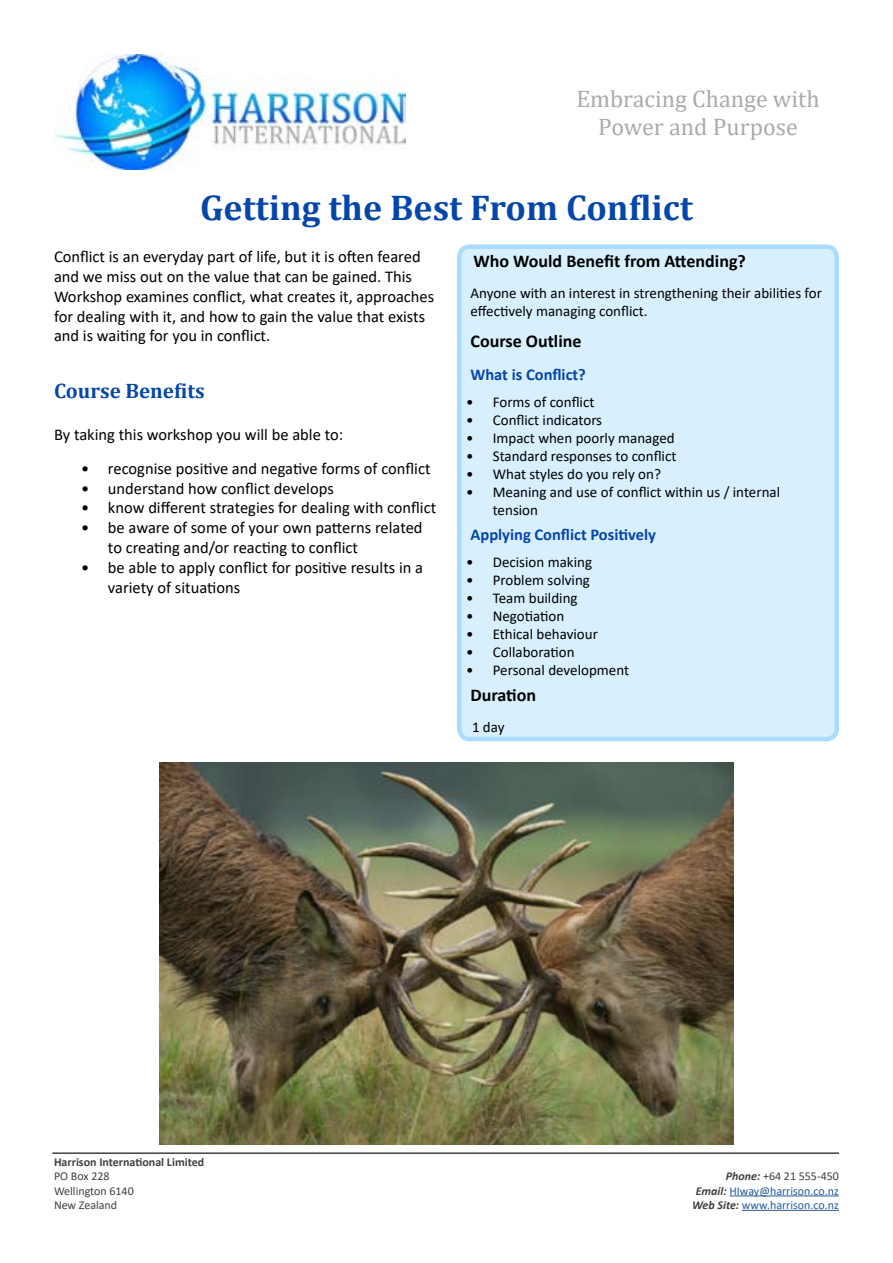
<style>
.page{position:relative;width:893px;height:1263px;background:#fff}
.page>*{position:absolute;margin:0;border:0;box-sizing:border-box;transform-origin:0 0}
.t1{font:700 36px "Cambria";color:#0546aa}
.t2{font:24px/28.8px "Cambria";color:#aaa;text-align:center}
.t3{font:700 21px "Cambria";color:#0546aa}
.t4{font:700 18px "Calibri";color:#000}
.t5{font:16.5px/19.8px "Calibri";color:#000}
.t6{font:700 16.5px "Calibri";color:#0546aa}
.t7{font:15px/18px "Calibri";color:#000}
.t8{font:12px/14.4px "Calibri";color:#275b9b;text-align:right}
.t9{font:12px/14.4px "Calibri";color:#404040}
.t10{font:700 12px "Calibri";color:#404040}
.s1{font-weight:700;font-style:italic;color:#404040}
.s2{color:#404040}
</style>
<div class="page">
<img style="left:54px;top:54px;width:351px;height:115px">
<hr style="left:729px;top:1195px;width:110px;height:1px;background:#275b9b">
<hr style="left:742px;top:1210px;width:97px;height:1px;background:#275b9b">
<hr style="left:52px;top:1152px;width:787px;height:2px;background:#404040">
<div style="left:459px;top:247px;width:378px;height:492px;background:#d8effe;border-radius:10px"></div>
<div style="left:457px;top:244px;width:382px;height:497px;border:4px solid #aadcff;border-radius:10px"></div>
<img style="left:159px;top:762px;width:574px;height:382px">
<h2 class="t2" style="left:576px;top:84px;width:245px">Embracing Change with<br>Power and Purpose</h2>
<h1 class="t1" style="left:200px;top:182px;width:494px">Getting the Best From Conflict</h1>
<p class="t5" style="left:54px;top:246px;width:382px">Conflict is an everyday part of life, but it is often feared and we miss out on the value that can be gained. This Workshop examines conflict, what creates it, approaches for dealing with it, and how to gain the value that exists and is waiting for you in conflict.</p>
<p class="t3" style="left:54px;top:376px;width:152px">Course Benefits</p>
<p class="t5" style="left:54px;top:425px;width:291px">By taking this workshop you will be able to:</p>
<p class="t5" style="left:81px;top:458px;width:351px">• recognise positive and negative forms of conflict</p>
<p class="t5" style="left:81px;top:478px;width:254px">• understand how conflict develops</p>
<p class="t5" style="left:81px;top:498px;width:357px">• know different strategies for dealing with conflict</p>
<p class="t5" style="left:108px;top:517px;width:316px;text-indent:-27px">• be aware of some of your own patterns related to creating and/or reacting to conflict</p>
<p class="t5" style="left:108px;top:557px;width:317px;text-indent:-27px">• be able to apply conflict for positive results in a variety of situations</p>
<p class="t4" style="left:473px;top:248px;width:274px">Who Would Benefit from Attending?</p>
<p class="t7" style="left:470px;top:284px;width:353px">Anyone with an interest in strengthening their abilities for effectively managing conflict.</p>
<p class="t4" style="left:470px;top:328px;width:113px">Course Outline</p>
<p class="t6" style="left:470px;top:363px;width:117px">What is Conflict?</p>
<p class="t7" style="left:466px;top:393px;width:130px">• Forms of conflict</p>
<p class="t7" style="left:466px;top:411px;width:138px">• Conflict indicators</p>
<p class="t7" style="left:466px;top:429px;width:210px">• Impact when poorly managed</p>
<p class="t7" style="left:466px;top:447px;width:212px">• Standard responses to conflict</p>
<p class="t7" style="left:466px;top:465px;width:196px">• What styles do you rely on?</p>
<p class="t7" style="left:493px;top:483px;width:289px;text-indent:-27px">• Meaning and use of conflict within us / internal tension</p>
<p class="t6" style="left:470px;top:522px;width:187px">Applying Conflict Positively</p>
<p class="t7" style="left:466px;top:552px;width:128px">• Decision making</p>
<p class="t7" style="left:466px;top:570px;width:125px">• Problem solving</p>
<p class="t7" style="left:466px;top:588px;width:113px">• Team building</p>
<p class="t7" style="left:466px;top:606px;width:100px">• Negotiation</p>
<p class="t7" style="left:466px;top:624px;width:133px">• Ethical behaviour</p>
<p class="t7" style="left:466px;top:642px;width:110px">• Collaboration</p>
<p class="t7" style="left:466px;top:660px;width:165px">• Personal development</p>
<p class="t4" style="left:470px;top:682px;width:67px">Duration</p>
<p class="t7" style="left:472px;top:718px;width:34px">1 day</p>
<p class="t10" style="left:54px;top:1153px;width:152px">Harrison International Limited</p>
<p class="t9" style="left:54px;top:1169px;width:81px">PO Box 228<br>Wellington 6140<br>New Zealand</p>
<p class="t8" style="left:692px;top:1169px;width:148px"><span class="s1">Phone:</span> <span class="s2">+64 21 555-450<br></span><span class="s1">Email:</span> HIway@harrison.co.nz<br><span class="s1">Web Site:</span> www.harrison.co.nz</p>
</div>
